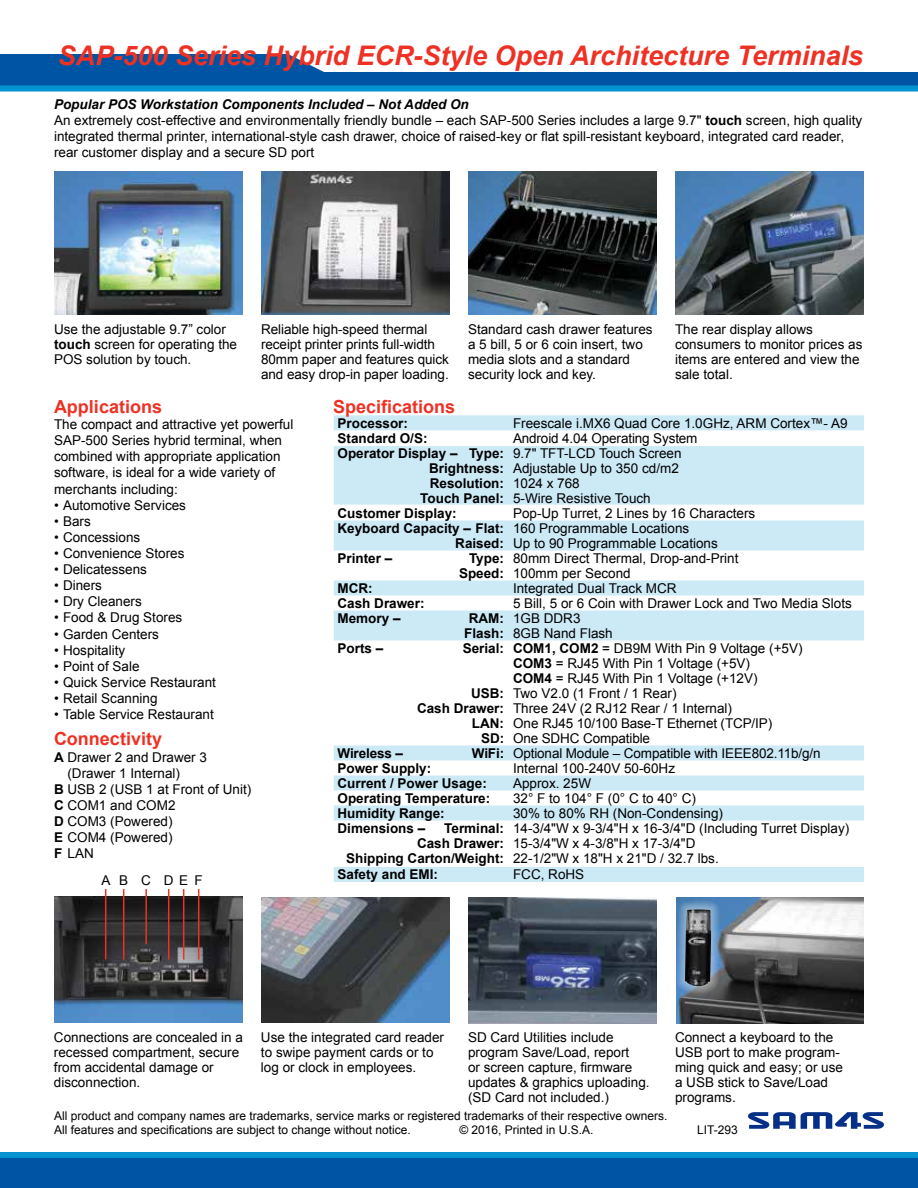
<style>
.page{position:relative;width:918px;height:1188px;background:#fff}
.page>*{position:absolute;margin:0;border:0;box-sizing:border-box;transform-origin:0 0}
.t1{font:italic 700 27px "Arial";color:#ee3124}
.t2{font:700 18px "Arial";color:#ee3124}
.t3{font:13.5px/15px "Arial";color:#000}
.t4{font:700 13.5px "Arial";color:#000}
.t5{font:12px/14.4px "Arial";color:#000}
.s1{font-weight:700;font-style:italic}
.s2{font-weight:700}
.s3{font-weight:400}
</style>
<div class="page">
<img style="left:468px;top:171px;width:189px;height:144px">
<img style="left:261px;top:897px;width:189px;height:126px">
<img style="left:261px;top:171px;width:189px;height:144px">
<svg style="left:0;top:54px;width:918px;height:32px"></svg>
<div style="left:0;top:86px;width:918px;height:6px;background:#0093d0"></div>
<div style="left:0;top:1152px;width:918px;height:36px;background:#0054a4"></div>
<div style="left:0;top:1152px;width:918px;height:6px;background:#0093d0"></div>
<img style="left:54px;top:171px;width:189px;height:144px">
<div style="left:334px;top:415px;width:530px;height:15px;background:#cce9f6"></div>
<div style="left:334px;top:446px;width:530px;height:59px;background:#cce9f6"></div>
<div style="left:334px;top:520px;width:530px;height:30px;background:#cce9f6"></div>
<div style="left:334px;top:610px;width:530px;height:30px;background:#cce9f6"></div>
<div style="left:334px;top:580px;width:530px;height:16px;background:#cce9f6"></div>
<div style="left:334px;top:746px;width:530px;height:14px;background:#cce9f6"></div>
<div style="left:334px;top:776px;width:530px;height:14px;background:#cce9f6"></div>
<div style="left:334px;top:806px;width:530px;height:14px;background:#cce9f6"></div>
<div style="left:334px;top:867px;width:530px;height:15px;background:#cce9f6"></div>
<img style="left:54px;top:897px;width:189px;height:126px">
<hr style="left:105px;top:889px;width:1px;height:71px;background:#ee3124">
<hr style="left:123px;top:889px;width:1px;height:71px;background:#ee3124">
<hr style="left:168px;top:889px;width:1px;height:71px;background:#ee3124">
<hr style="left:183px;top:889px;width:1px;height:71px;background:#ee3124">
<hr style="left:198px;top:889px;width:1px;height:71px;background:#ee3124">
<hr style="left:145px;top:889px;width:2px;height:55px;background:#ee3124">
<img style="left:675px;top:171px;width:189px;height:144px">
<img style="left:468px;top:897px;width:189px;height:126px">
<img style="left:676px;top:897px;width:188px;height:126px">
<div style="left:676px;top:900px;width:44px;height:95px;background:#fff;opacity:.75"></div>
<img style="left:685px;top:909px;width:26px;height:77px">
<img style="left:749px;top:1112px;width:134px;height:17px">
<h1 class="t1" style="left:58px;top:38px;width:807px">SAP-500 Series Hybrid ECR-Style Open Architecture Terminals</h1>
<p class="t3" style="left:54px;top:96px;width:810px;line-height:16.2px"><span class="s1">Popular POS Workstation Components Included – Not Added On<br></span>An extremely cost-effective and environmentally friendly bundle – each SAP-500 Series includes a large 9.7" <span class="s2">touch</span> screen, high quality integrated thermal printer, international-style cash drawer, choice of raised-key or flat spill-resistant keyboard, integrated card reader, rear customer display and a secure SD port</p>
<p class="t3" style="left:54px;top:322px;width:185px">Use the adjustable 9.7” color <span class="s2">touch</span> screen for operating the<br>POS solution by touch.</p>
<p class="t3" style="left:261px;top:322px;width:189px">Reliable high-speed thermal receipt printer prints full-width<br>80mm paper and features quick and easy drop-in paper loading.</p>
<p class="t3" style="left:468px;top:322px;width:186px">Standard cash drawer features a 5 bill, 5 or 6 coin insert, two media slots and a standard security lock and key.</p>
<p class="t3" style="left:675px;top:322px;width:189px">The rear display allows consumers to monitor prices as items are entered and view the sale total.</p>
<h2 class="t2" style="left:54px;top:394px;width:110px">Applications</h2>
<p class="t3" style="left:54px;top:416px;width:241px;line-height:16.2px">The compact and attractive yet powerful SAP-500 Series hybrid terminal, when combined with appropriate application software, is ideal for a wide variety of merchants including:</p>
<p class="t3" style="left:54px;top:498px;width:134px">• Automotive Services</p>
<p class="t3" style="left:54px;top:514px;width:38px">• Bars</p>
<p class="t3" style="left:54px;top:530px;width:88px">• Concessions</p>
<p class="t3" style="left:54px;top:546px;width:132px">• Convenience Stores</p>
<p class="t3" style="left:54px;top:562px;width:95px">• Delicatessens</p>
<p class="t3" style="left:54px;top:578px;width:50px">• Diners</p>
<p class="t3" style="left:54px;top:594px;width:89px">• Dry Cleaners</p>
<p class="t3" style="left:54px;top:610px;width:130px">• Food &amp; Drug Stores</p>
<p class="t3" style="left:54px;top:627px;width:107px">• Garden Centers</p>
<p class="t3" style="left:54px;top:643px;width:73px">• Hospitality</p>
<p class="t3" style="left:54px;top:659px;width:87px">• Point of Sale</p>
<p class="t3" style="left:54px;top:675px;width:164px">• Quick Service Restaurant</p>
<p class="t3" style="left:54px;top:691px;width:105px">• Retail Scanning</p>
<p class="t3" style="left:54px;top:707px;width:161px">• Table Service Restaurant</p>
<h2 class="t2" style="left:54px;top:727px;width:110px">Connectivity</h2>
<p class="t3" style="left:54px;top:749px;width:155px"><span class="s2">A</span> Drawer 2 and Drawer 3</p>
<p class="t3" style="left:68px;top:766px;width:114px">(Drawer 1 Internal)</p>
<p class="t3" style="left:54px;top:782px;width:199px"><span class="s2">B</span> USB 2 (USB 1 at Front of Unit)</p>
<p class="t3" style="left:54px;top:798px;width:123px"><span class="s2">C</span> COM1 and COM2</p>
<p class="t3" style="left:54px;top:814px;width:120px"><span class="s2">D</span> COM3 (Powered)</p>
<p class="t3" style="left:54px;top:830px;width:120px"><span class="s2">E</span> COM4 (Powered)</p>
<p class="t3" style="left:54px;top:846px;width:41px"><span class="s2">F</span> LAN</p>
<p class="t3" style="left:102px;top:872px;width:28px">A B</p>
<p class="t3" style="left:164px;top:872px;width:41px">DEF</p>
<p class="t3" style="left:141px;top:872px;width:11px">C</p>
<h2 class="t2" style="left:333px;top:394px;width:124px">Specifications</h2>
<p class="t4" style="left:338px;top:414px;width:72px">Processor:</p>
<p class="t3" style="left:513px;top:416px;width:336px">Freescale i.MX6 Quad Core 1.0GHz, ARM Cortex™- A9</p>
<p class="t4" style="left:338px;top:429px;width:92px">Standard O/S:</p>
<p class="t3" style="left:513px;top:431px;width:186px">Android 4.04 Operating System</p>
<p class="t3" style="left:338px;top:446px;width:346px"><span class="s2">Operator Display – Type:</span> 9.7" TFT-LCD Touch Screen</p>
<p class="t3" style="left:429px;top:461px;width:251px"><span class="s2">Brightness:</span> Adjustable Up to 350 cd/m2</p>
<p class="t4" style="left:430px;top:474px;width:152px">Resolution: <span class="s3">1024 x 768</span></p>
<p class="t3" style="left:420px;top:491px;width:232px"><span class="s2">Touch Panel:</span> 5-Wire Resistive Touch</p>
<p class="t4" style="left:338px;top:504px;width:121px">Customer Display:</p>
<p class="t3" style="left:513px;top:506px;width:244px">Pop-Up Turret, 2 Lines by 16 Characters</p>
<p class="t3" style="left:338px;top:521px;width:353px"><span class="s2">Keyboard Capacity – Flat:</span> 160 Programmable Locations</p>
<p class="t3" style="left:455px;top:536px;width:264px"><span class="s2">Raised:</span> Up to 90 Programmable Locations</p>
<p class="t4" style="left:338px;top:549px;width:56px">Printer –</p>
<p class="t3" style="left:459px;top:551px;width:281px;text-indent:10px"><span class="s2">Type:</span> 80mm Direct Thermal, Drop-and-Print<br><span class="s2">Speed:</span> 100mm per Second</p>
<p class="t4" style="left:338px;top:579px;width:37px">MCR:</p>
<p class="t3" style="left:513px;top:581px;width:165px">Integrated Dual Track MCR</p>
<p class="t4" style="left:338px;top:594px;width:89px">Cash Drawer:</p>
<p class="t3" style="left:513px;top:596px;width:340px">5 Bill, 5 or 6 Coin with Drawer Lock and Two Media Slots</p>
<p class="t4" style="left:338px;top:609px;width:65px">Memory –</p>
<p class="t3" style="left:464px;top:611px;width:150px;text-indent:5px"><span class="s2">RAM:</span> 1GB DDR3<br><span class="s2">Flash:</span> 8GB Nand Flash</p>
<p class="t4" style="left:338px;top:639px;width:47px">Ports –</p>
<p class="t3" style="left:463px;top:641px;width:341px"><span class="s2">Serial: COM1, COM2</span> = DB9M With Pin 9 Voltage (+5V)</p>
<p class="t3" style="left:513px;top:656px;width:239px"><span class="s2">COM3</span> = RJ45 With Pin 1 Voltage (+5V)</p>
<p class="t3" style="left:513px;top:671px;width:246px"><span class="s2">COM4</span> = RJ45 With Pin 1 Voltage (+12V)</p>
<p class="t3" style="left:471px;top:686px;width:207px"><span class="s2">USB:</span> Two V2.0 (1 Front / 1 Rear)</p>
<p class="t3" style="left:417px;top:701px;width:317px"><span class="s2">Cash Drawer:</span> Three 24V (2 RJ12 Rear / 1 Internal)</p>
<p class="t3" style="left:472px;top:716px;width:302px"><span class="s2">LAN:</span> One RJ45 10/100 Base-T Ethernet (TCP/IP)</p>
<p class="t3" style="left:481px;top:731px;width:170px"><span class="s2">SD:</span> One SDHC Compatible</p>
<p class="t4" style="left:338px;top:744px;width:67px">Wireless –</p>
<p class="t3" style="left:472px;top:746px;width:350px"><span class="s2">WiFi:</span> Optional Module – Compatible with IEEE802.11b/g/n</p>
<p class="t4" style="left:338px;top:759px;width:95px">Power Supply:</p>
<p class="t3" style="left:513px;top:761px;width:164px">Internal 100-240V 50-60Hz</p>
<p class="t4" style="left:338px;top:774px;width:151px">Current / Power Usage:</p>
<p class="t3" style="left:513px;top:776px;width:80px">Approx. 25W</p>
<p class="t4" style="left:338px;top:789px;width:154px">Operating Temperature:</p>
<p class="t3" style="left:513px;top:791px;width:184px">32° F to 104° F (0° C to 40° C)</p>
<p class="t4" style="left:338px;top:804px;width:109px">Humidity Range:</p>
<p class="t3" style="left:513px;top:806px;width:212px">30% to 80% RH (Non-Condensing)</p>
<p class="t4" style="left:338px;top:819px;width:89px">Dimensions –</p>
<p class="t3" style="left:444px;top:821px;width:406px"><span class="s2">Terminal:</span> 14-3/4"W x 9-3/4"H x 16-3/4"D (Including Turret Display)</p>
<p class="t3" style="left:417px;top:836px;width:280px"><span class="s2">Cash Drawer:</span> 15-3/4"W x 4-3/8"H x 17-3/4"D</p>
<p class="t3" style="left:346px;top:851px;width:374px"><span class="s2">Shipping Carton/Weight:</span> 22-1/2"W x 18"H x 21"D / 32.7 lbs.</p>
<p class="t4" style="left:338px;top:865px;width:102px">Safety and EMI:</p>
<p class="t3" style="left:513px;top:867px;width:73px">FCC, RoHS</p>
<p class="t3" style="left:54px;top:1030px;width:191px">Connections are concealed in a recessed compartment, secure from accidental damage or disconnection.</p>
<p class="t3" style="left:261px;top:1030px;width:185px">Use the integrated card reader to swipe payment cards or to log or clock in employees.</p>
<p class="t3" style="left:468px;top:1030px;width:183px">SD Card Utilities include program Save/Load, report<br>or screen capture, firmware updates &amp; graphics uploading. (SD Card not included.)</p>
<p class="t3" style="left:675px;top:1030px;width:170px">Connect a keyboard to the<br>USB port to make program&shy;ming quick and easy; or use a USB stick to Save/Load programs.</p>
<p class="t5" style="left:54px;top:1108px;width:615px">All product and company names are trademarks, service marks or registered trademarks of their respective owners.<br>All features and specifications are subject to change without notice.</p>
<p class="t5" style="left:459px;top:1123px;width:136px">© 2016, Printed in U.S.A.</p>
<p class="t5" style="left:697px;top:1123px;width:42px">LIT-293</p>
</div>
